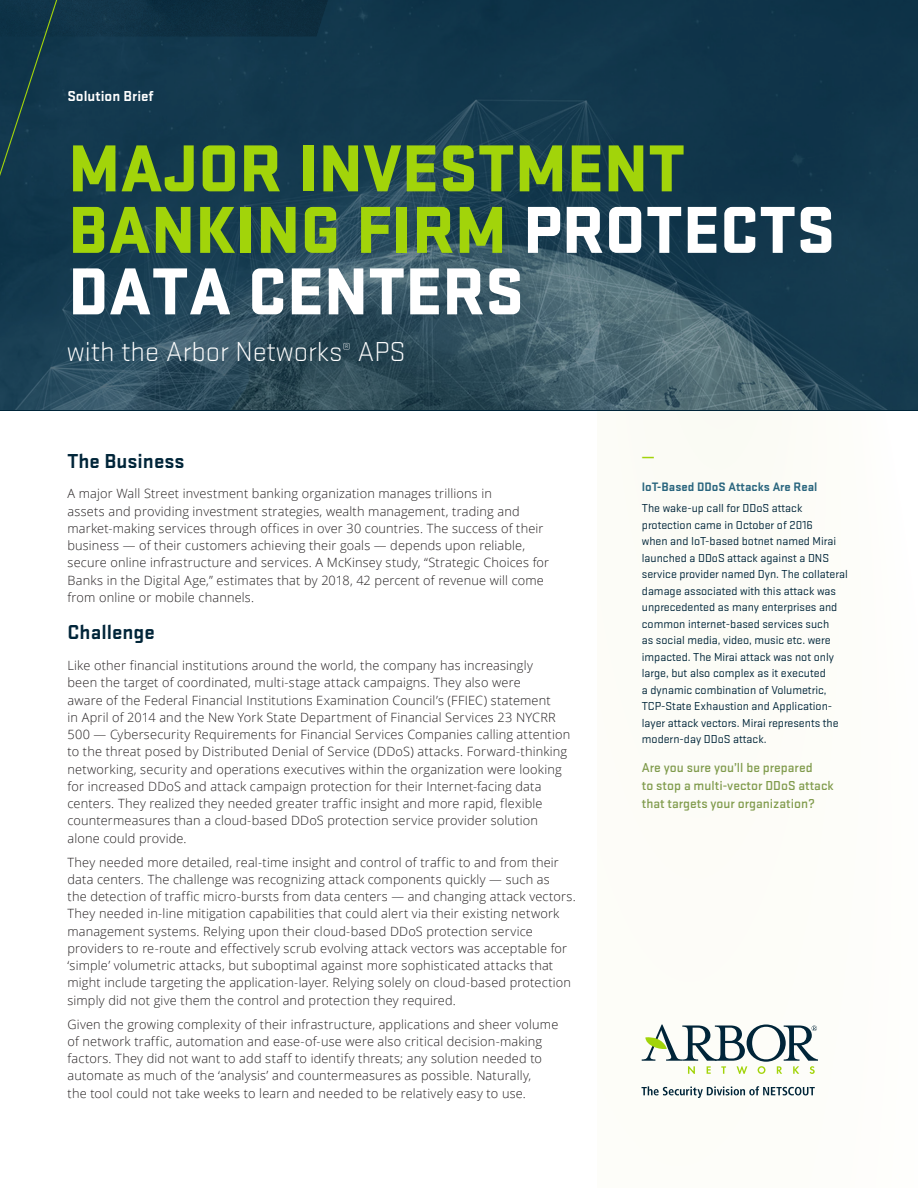
<style>
.page{position:relative;width:918px;height:1188px;background:#fff}
.page>*{position:absolute;margin:0;border:0;box-sizing:border-box;transform-origin:0 0}
.Title{font:900 69px/61.5px "Stratum 1";color:#a2d40a}
.Title-2{font:300 28.5px "Stratum 1";color:#fff}
.B{font:700 21px "Stratum 1";color:#002539}
.Document_Category{font:700 15px "Stratum 1";color:#fff}
.Quote{font:500 13.5px/18px "Stratum 1";color:#809b4c}
.Body{font:300 12.75px/17.2px "Open Sans";letter-spacing:.015em;color:#231f20}
.Stratum_sidebar_blu{font:700 12.75px "Stratum 1";color:#29657e}
.dividing_line{font:700 12.75px "Open Sans";color:#a2d40a}
.Stratum_sidebar_blu-2{font:12px/16.5px "Stratum 1";color:#002539}
.s1{color:#fff}
</style>
<div class="page">
<div style="left:597px;top:0;width:321px;height:1188px;background:#fdfdf8"></div>
<img style="left:0;top:0;width:918px;height:410px">
<img style="left:69px;top:0;width:267px;height:36px">
<div style="left:0;top:0;width:69px;height:280px;background:#11364b"></div>
<svg style="left:642px;top:1024px;width:176px;height:50px"></svg>
<svg style="left:642px;top:1086px;width:173px;height:12px"></svg>
<p class="Document_Category" style="left:68px;top:86px;width:88px">Solution Brief</p>
<p class="Title" style="left:68px;top:133px;width:768px">MAJOR INVESTMENT<br>BANKING FIRM <span class="s1">PROTECTS<br>DATA CENTERS</span></p>
<p class="Title-2" style="left:67px;top:334px;width:340px">with the Arbor Networks<sup>®</sup> APS</p>
<p class="B" style="left:68px;top:446px;width:118px">The Business</p>
<p class="Body" style="left:68px;top:485px;width:483px">A major Wall Street investment banking organization manages trillions in<br>assets and providing investment strategies, wealth management, trading and market-making services through offices in over 30 countries. The success of their business — of their customers achieving their goals — depends upon reliable, secure online infrastructure and services. A McKinsey study, “Strategic Choices for Banks in the Digital Age,” estimates that by 2018, 42 percent of revenue will come from online or mobile channels.</p>
<p class="B" style="left:68px;top:618px;width:89px">Challenge</p>
<p class="Body" style="left:68px;top:657px;width:504px">Like other financial institutions around the world, the company has increasingly<br>been the target of coordinated, multi-stage attack campaigns. They also were<br>aware of the Federal Financial Institutions Examination Council’s (FFIEC) statement<br>in April of 2014 and the New York State Department of Financial Services 23 NYCRR 500 — Cybersecurity Requirements for Financial Services Companies calling attention to the threat posed by Distributed Denial of Service (DDoS) attacks. Forward-thinking networking, security and operations executives within the organization were looking for increased DDoS and attack campaign protection for their Internet-facing data centers. They realized they needed greater traffic insight and more rapid, flexible countermeasures than a cloud-based DDoS protection service provider solution alone could provide.</p>
<p class="Body" style="left:68px;top:853px;width:510px">They needed more detailed, real-time insight and control of traffic to and from their data centers. The challenge was recognizing attack components quickly — such as<br>the detection of traffic micro-bursts from data centers — and changing attack vectors.<br>They needed in-line mitigation capabilities that could alert via their existing network management systems. Relying upon their cloud-based DDoS protection service providers to re-route and effectively scrub evolving attack vectors was acceptable for ‘simple’ volumetric attacks, but suboptimal against more sophisticated attacks that might include targeting the application-layer. Relying solely on cloud-based protection simply did not give them the control and protection they required.</p>
<p class="Body" style="left:68px;top:1015px;width:492px">Given the growing complexity of their infrastructure, applications and sheer volume of network traffic, automation and ease-of-use were also critical decision-making factors. They did not want to add staff to identify threats; any solution needed to automate as much of the ‘analysis’ and countermeasures as possible. Naturally,<br>the tool could not take weeks to learn and needed to be relatively easy to use.</p>
<p class="dividing_line" style="left:642px;top:448px;width:14px">—</p>
<p class="Stratum_sidebar_blu" style="left:642px;top:478px;width:177px">IoT-Based DDoS Attacks Are Real</p>
<p class="Stratum_sidebar_blu-2" style="left:642px;top:499px;width:207px">The wake-up call for DDoS attack protection came in October of 2016<br>when and IoT-based botnet named Mirai launched a DDoS attack against a DNS service provider named Dyn. The collateral damage associated with this attack was unprecedented as many enterprises and common internet-based services such<br>as social media, video, music etc. were impacted. The Mirai attack was not only large, but also complex as it executed<br>a dynamic combination of Volumetric, TCP-State Exhaustion and Application&shy;layer attack vectors. Mirai represents the modern-day DDoS attack.</p>
<p class="Quote" style="left:642px;top:758px;width:194px">Are you sure you’ll be prepared<br>to stop a multi-vector DDoS attack that targets your organization?</p>
</div>
